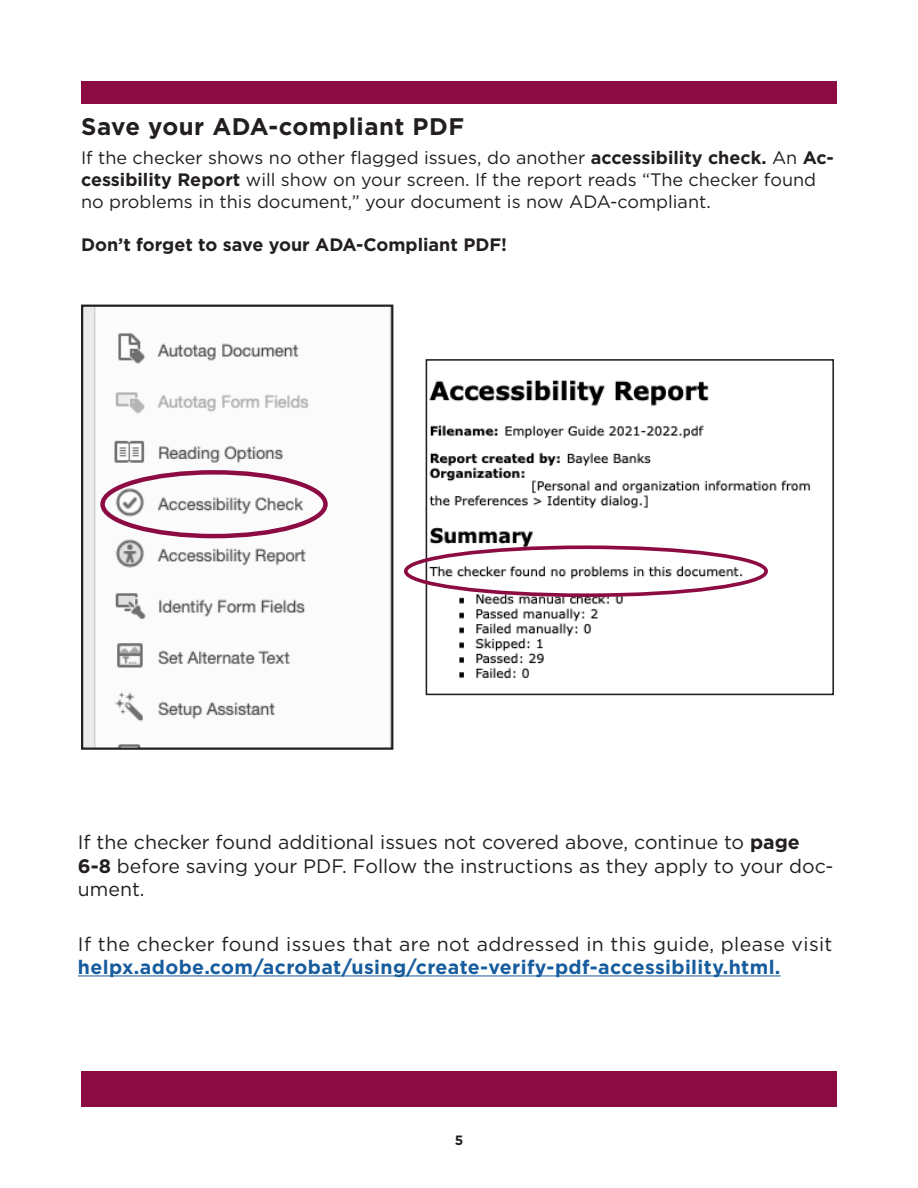
<style>
.page{position:relative;width:918px;height:1188px;background:#fff}
.page>*{position:absolute;margin:0;border:0;box-sizing:border-box;transform-origin:0 0}
.t1{font:700 24px "Gotham";letter-spacing:.02em;color:#231f20}
.t2{font:19.5px/23.4px "Gotham";color:#231f20}
.t3{font:700 19.5px "Gotham";letter-spacing:.02em;color:#175d9e}
.t4{font:19.5px "Gotham";letter-spacing:.02em;color:#231f20}
.t5{font:18px/21.6px "Gotham";color:#231f20}
.t6{font:700 18px "Gotham";color:#231f20}
.t7{font:700 13.5px "Gotham";color:#231f20}
.s1{font-weight:700}
</style>
<div class="page">
<div style="left:81px;top:1071px;width:756px;height:35px;background:#8c0b42"></div>
<div style="left:81px;top:81px;width:756px;height:23px;background:#8c0b42"></div>
<img style="left:84px;top:308px;width:306px;height:439px">
<div style="left:81px;top:305px;width:312px;height:445px;border:2px solid #231f20"></div>
<div style="left:100px;top:470px;width:228px;height:68px;border:4px solid #8c0b42;border-radius:50%"></div>
<img style="left:429px;top:380px;width:382px;height:299px">
<div style="left:426px;top:359px;width:408px;height:336px;border:2px solid #231f20"></div>
<div style="left:404px;top:545px;width:364px;height:52px;border:4px solid #8c0b42;border-radius:50%"></div>
<hr style="left:78px;top:975px;width:703px;height:1px;background:#175d9e">
<h1 class="t1" style="left:81px;top:110px;width:384px">Save your ADA-compliant PDF</h1>
<p class="t5" style="left:81px;top:147px;width:754px">If the checker shows no other flagged issues, do another <span class="s1">accessibility check.</span> An <span class="s1">Ac&shy;cessibility Report</span> will show on your screen. If the report reads “The checker found no problems in this document,” your document is now ADA-compliant.</p>
<p class="t6" style="left:81px;top:232px;width:428px">Don’t forget to save your ADA-Compliant PDF!</p>
<p class="t2" style="left:78px;top:830px;width:757px">If the checker found additional issues not covered above, continue to <span class="s1">page<br>6-8</span> before saving your PDF. Follow the instructions as they apply to your doc&shy;ument.</p>
<p class="t4" style="left:78px;top:931px;width:756px">If the checker found issues that are not addressed in this guide, please visit</p>
<p class="t3" style="left:78px;top:954px;width:704px">helpx.adobe.com/acrobat/using/create-verify-pdf-accessibility.html.</p>
<p class="t7" style="left:455px;top:1131px;width:10px">5</p>
</div>
